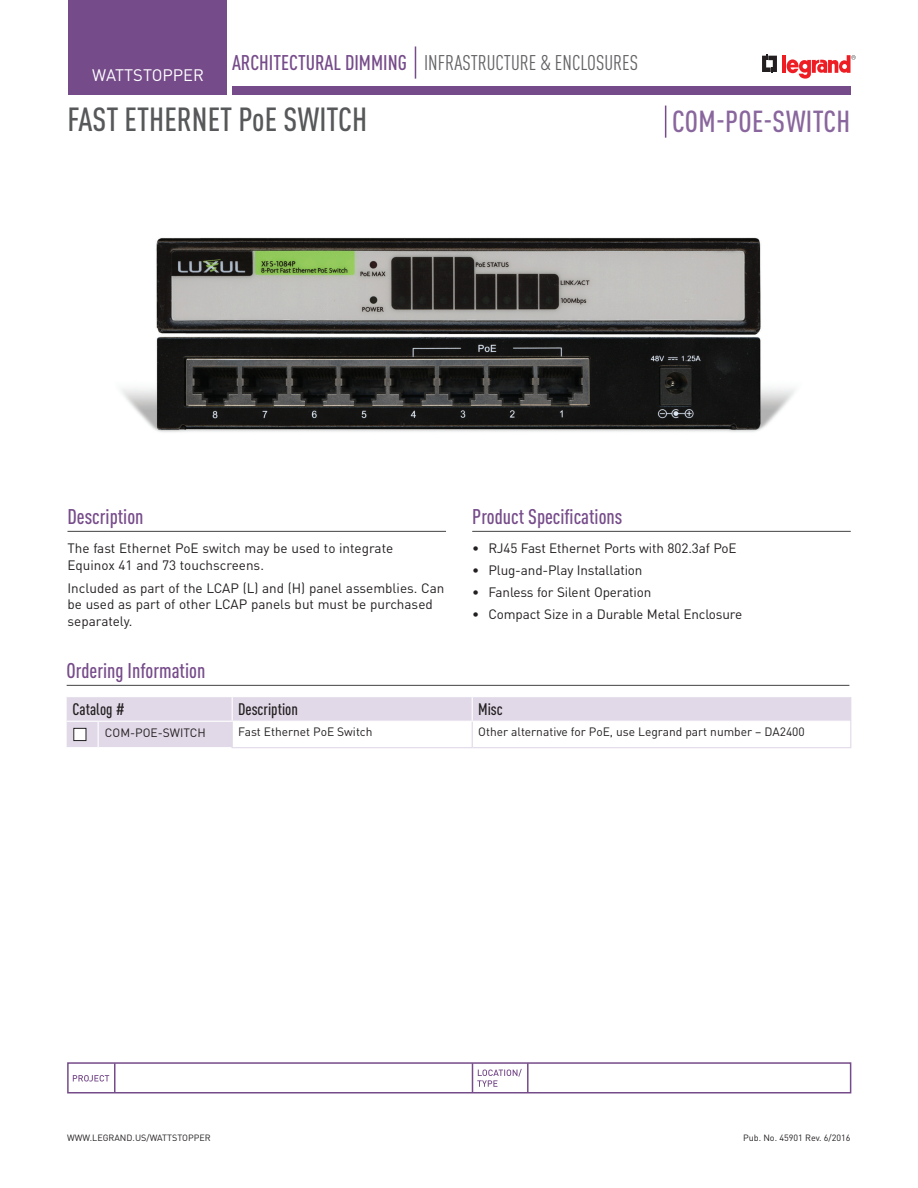
<style>
.page{position:relative;width:918px;height:1188px;background:#fff}
.page>*{position:absolute;margin:0;border:0;box-sizing:border-box;transform-origin:0 0}
.t1{font:500 condensed 33px "DIN Pro";color:#57585a}
.Part_No{font:500 condensed 30px "DIN Pro";letter-spacing:.01em;color:#89669d}
.Underlined_Heads{font:500 condensed 21px "DIN Pro";color:#764b8a}
.t2{font:condensed 21px "DIN Pro";color:#636366}
.Table_text{font:500 condensed 16.5px "DIN Pro";color:#231f20}
.t3{font:16.5px "DIN Pro";color:#fff}
.Text{font:13.5px/16.5px "DIN Pro";letter-spacing:-.01em;color:#231f20}
.Table_text-2{font:12px "DIN Pro";color:#231f20}
.Footer_items{font:9px "DIN Pro";color:#231f20}
.s1{font-weight:500;color:#764b8a}
</style>
<div class="page">
<svg style="left:762px;top:54px;width:15px;height:19px"></svg>
<hr style="left:782px;top:55px;width:4px;height:18px;background:#ee1d23">
<svg style="left:787px;top:55px;width:69px;height:24px"></svg>
<hr style="left:68px;top:531px;width:378px;height:1px;background:#57585a">
<hr style="left:472px;top:531px;width:379px;height:1px;background:#57585a">
<hr style="left:665px;top:106px;width:1px;height:32px;background:#764b8a">
<div style="left:68px;top:0;width:159px;height:95px;background:#764b8a"></div>
<div style="left:232px;top:86px;width:618px;height:9px;background:#764b8a"></div>
<hr style="left:415px;top:46px;width:1px;height:33px;background:#764b8a">
<div style="left:67px;top:1062px;width:784px;height:32px;border:2px solid #764b8a"></div>
<hr style="left:114px;top:1063px;width:2px;height:29px;background:#764b8a">
<hr style="left:472px;top:1063px;width:1px;height:30px;background:#764b8a">
<hr style="left:527px;top:1063px;width:2px;height:30px;background:#764b8a">
<svg style="left:477px;top:1069px;width:45px;height:18px"></svg>
<svg style="left:73px;top:1075px;width:36px;height:7px"></svg>
<img style="left:122px;top:237px;width:673px;height:195px">
<svg style="left:67px;top:697px;width:784px;height:51px"></svg>
<div style="left:74px;top:728px;width:12px;height:13px;background:#fff"></div>
<div style="left:73px;top:728px;width:13px;height:13px;border:1px solid #231f20"></div>
<hr style="left:67px;top:685px;width:782px;height:1px;background:#57585a">
<p class="t3" style="left:92px;top:64px;width:113px">WATTSTOPPER</p>
<p class="t2" style="left:232px;top:50px;width:408px"><span class="s1">ARCHITECTURAL DIMMING</span> INFRASTRUCTURE &amp; ENCLOSURES</p>
<p class="t1" style="left:68px;top:99px;width:301px">FAST ETHERNET PoE SWITCH</p>
<p class="Part_No" style="left:672px;top:103px;width:180px">COM-POE-SWITCH</p>
<p class="Underlined_Heads" style="left:68px;top:504px;width:78px">Description</p>
<p class="Text" style="left:68px;top:539px;width:327px">The fast Ethernet PoE switch may be used to integrate<br>Equinox 41 and 73 touchscreens.</p>
<p class="Text" style="left:68px;top:579px;width:379px">Included as part of the LCAP (L) and (H) panel assemblies. Can be used as part of other LCAP panels but must be purchased separately.</p>
<p class="Underlined_Heads" style="left:67px;top:658px;width:140px">Ordering Information</p>
<p class="Underlined_Heads" style="left:472px;top:504px;width:152px">Product Specifications</p>
<p class="Text" style="left:472px;top:539px;width:266px">• RJ45 Fast Ethernet Ports with 802.3af PoE</p>
<p class="Text" style="left:472px;top:561px;width:172px">• Plug-and-Play Installation</p>
<p class="Text" style="left:472px;top:583px;width:181px">• Fanless for Silent Operation</p>
<p class="Text" style="left:472px;top:605px;width:271px">• Compact Size in a Durable Metal Enclosure</p>
<p class="Table_text" style="left:73px;top:700px;width:54px">Catalog #</p>
<p class="Table_text" style="left:238px;top:700px;width:61px">Description</p>
<p class="Table_text" style="left:478px;top:700px;width:26px">Misc</p>
<p class="Table_text-2" style="left:105px;top:725px;width:103px">COM-POE-SWITCH</p>
<p class="Table_text-2" style="left:238px;top:724px;width:136px">Fast Ethernet PoE Switch</p>
<p class="Table_text-2" style="left:478px;top:724px;width:328px">Other alternative for PoE, use Legrand part number – DA2400</p>
<p class="Footer_items" style="left:67px;top:1132px;width:145px">WWW.LEGRAND.US/WATTSTOPPER</p>
<p class="Footer_items" style="left:743px;top:1132px;width:109px">Pub. No. 45901 Rev. 6/2016</p>
</div>
